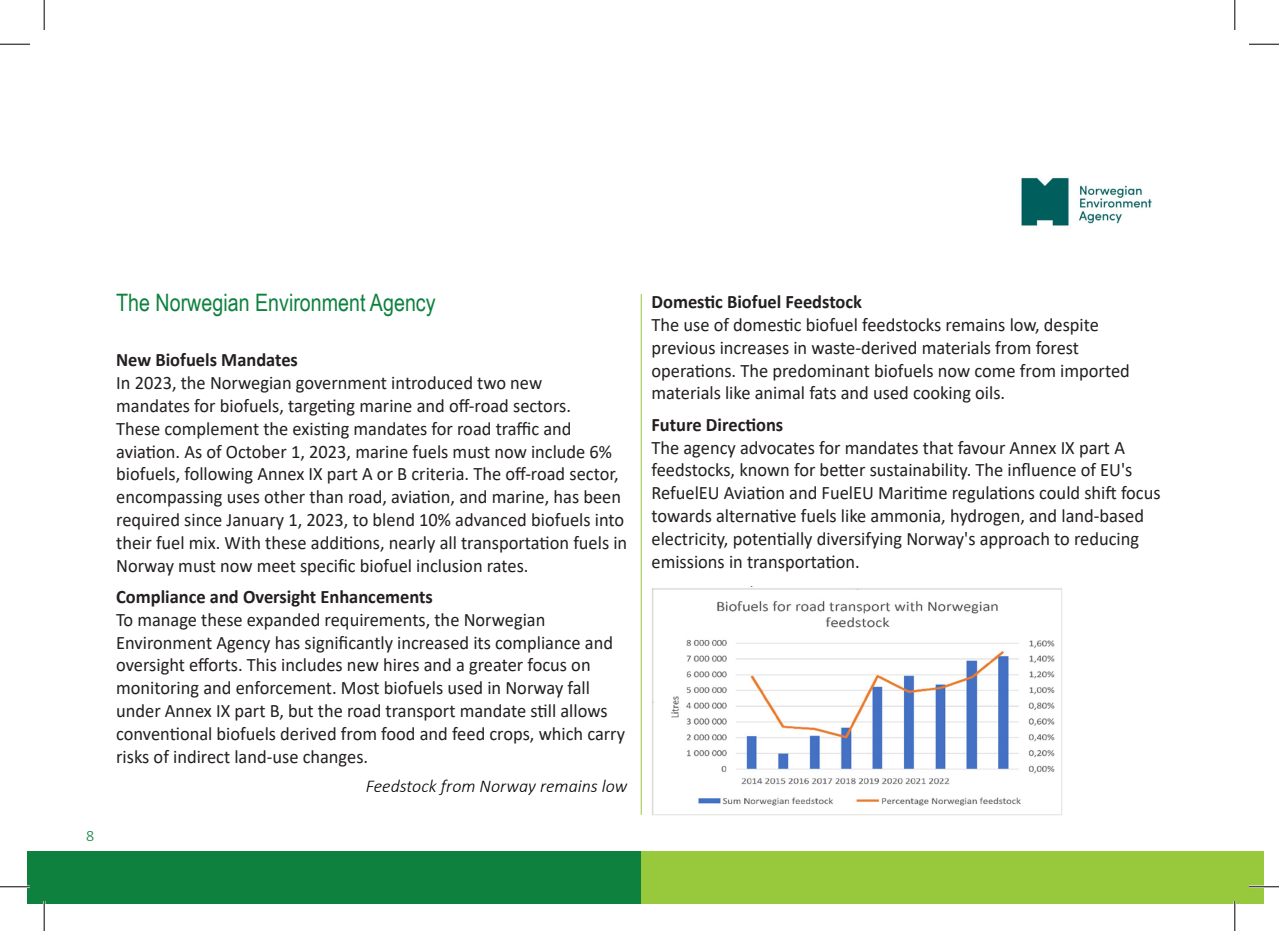
<style>
.page{position:relative;width:1279px;height:931px;background:#fff}
.page>*{position:absolute;margin:0;border:0;box-sizing:border-box;transform-origin:0 0}
.t1{font:24px "Arial Narrow";color:#0e813f}
.t2{font:19px/22.8px "Calibri";color:#231f20}
.t3{font:700 19px "Calibri";color:#231f20}
.t4{font:italic 300 18px "Calibri";color:#000}
.t5{font:300 16px "Calibri";color:#0d803f}
</style>
<div class="page">
<hr style="left:641px;top:294px;width:1px;height:520px;background:#98c93d">
<div style="left:27px;top:851px;width:1228px;height:52px;background:#98c93c"></div>
<div style="left:1215px;top:851px;width:48px;height:52px;background:#98c93c"></div>
<div style="left:27px;top:851px;width:614px;height:52px;background:#0e813f"></div>
<img style="left:652px;top:586px;width:410px;height:229px">
<img style="left:1021px;top:177px;width:131px;height:49px">
<hr style="left:0;top:885px;width:30px;height:2px;background:#fff">
<hr style="left:1249px;top:885px;width:30px;height:2px;background:#fff">
<hr style="left:43px;top:900px;width:2px;height:30px;background:#fff">
<hr style="left:1233px;top:900px;width:3px;height:30px;background:#fff">
<hr style="left:0;top:44px;width:30px;height:1px;background:#000">
<hr style="left:1249px;top:44px;width:30px;height:1px;background:#000">
<hr style="left:0;top:886px;width:30px;height:1px;background:#000">
<hr style="left:1249px;top:886px;width:30px;height:1px;background:#000">
<hr style="left:44px;top:0;width:1px;height:30px;background:#000">
<hr style="left:44px;top:900px;width:1px;height:30px;background:#000">
<hr style="left:1234px;top:0;width:1px;height:30px;background:#000">
<hr style="left:1234px;top:900px;width:1px;height:30px;background:#000">
<p class="t5" style="left:86px;top:825px;width:10px">8</p>
<p class="t1" style="left:116px;top:285px;width:321px">The Norwegian Environment Agency</p>
<p class="t3" style="left:116px;top:346px;width:183px">New Biofuels Mandates</p>
<p class="t2" style="left:116px;top:371px;width:513px">In 2023, the Norwegian government introduced two new<br>mandates for biofuels, targeting marine and off-road sectors.<br>These complement the existing mandates for road traffic and aviation. As of October 1, 2023, marine fuels must now include 6% biofuels, following Annex IX part A or B criteria. The off-road sector, encompassing uses other than road, aviation, and marine, has been required since January 1, 2023, to blend 10% advanced biofuels into their fuel mix. With these additions, nearly all transportation fuels in Norway must now meet specific biofuel inclusion rates.</p>
<p class="t3" style="left:116px;top:583px;width:318px">Compliance and Oversight Enhancements</p>
<p class="t2" style="left:116px;top:607px;width:510px">To manage these expanded requirements, the Norwegian Environment Agency has significantly increased its compliance and oversight efforts. This includes new hires and a greater focus on monitoring and enforcement. Most biofuels used in Norway fall under Annex IX part B, but the road transport mandate still allows conventional biofuels derived from food and feed crops, which carry risks of indirect land-use changes.</p>
<p class="t4" style="left:366px;top:774px;width:263px">Feedstock from Norway remains low</p>
<p class="t3" style="left:651px;top:288px;width:212px">Domestic Biofuel Feedstock</p>
<p class="t2" style="left:651px;top:312px;width:480px">The use of domestic biofuel feedstocks remains low, despite previous increases in waste-derived materials from forest operations. The predominant biofuels now come from imported materials like animal fats and used cooking oils.</p>
<p class="t3" style="left:651px;top:411px;width:133px">Future Directions</p>
<p class="t2" style="left:651px;top:435px;width:511px">The agency advocates for mandates that favour Annex IX part A feedstocks, known for better sustainability. The influence of EU's RefuelEU Aviation and FuelEU Maritime regulations could shift focus towards alternative fuels like ammonia, hydrogen, and land-based electricity, potentially diversifying Norway's approach to reducing emissions in transportation.</p>
</div>
